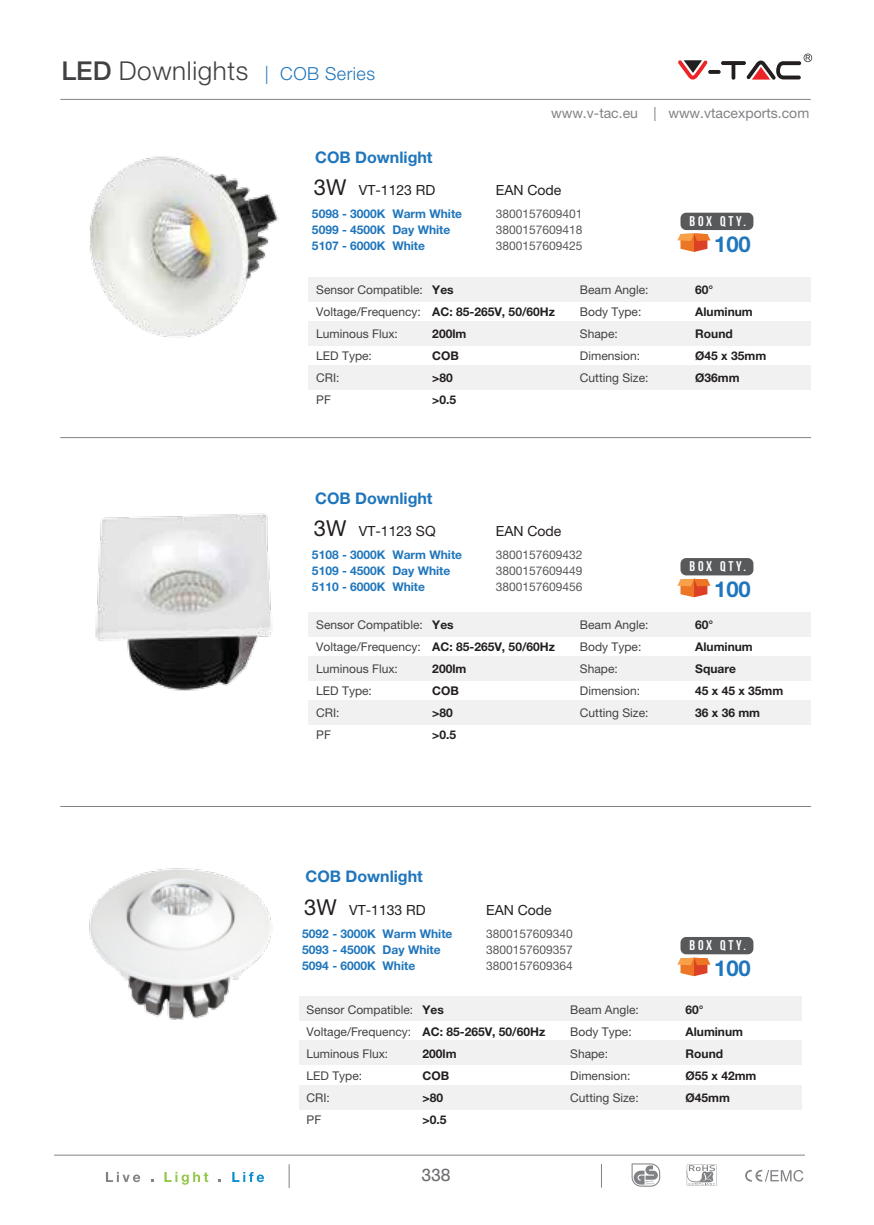
<style>
.page{position:relative;width:874px;height:1225px;background:#fff}
.page>*{position:absolute;margin:0;border:0;box-sizing:border-box;transform-origin:0 0}
.t1{font:300 26px "Helvetica Neue LT Pro";letter-spacing:.025em;color:#414042}
.t2{font:700 22px "Helvetica Neue LT Pro";color:#2076bc}
.t3{font:18px "Rockwell";color:#6d6e71}
.t4{font:700 16px "Helvetica Neue LT Pro";color:#2076bc}
.t5{font:14px "Helvetica Neue LT Pro";color:#231f20}
.t6{font:14px "Helvetica Neue LT Pro";color:#808285}
.t7{font:700 14px "Bebas Neue";letter-spacing:.2em;color:#fff}
.t8{font:12px/22px "Helvetica Neue LT Pro";color:#414042}
.t9{font:700 12px/22px "Helvetica Neue LT Pro";color:#231f20}
.t10{font:700 12px/16px "Helvetica Neue LT Pro";color:#2076bc}
.t11{font:12px/16px "Helvetica Neue LT Pro";color:#58595b;text-align:justify}
.s1{font-weight:500}
.s2{font-size:18px;color:#2076bc}
.s3{font-size:22px}
</style>
<div class="page">
<hr style="left:60px;top:437px;width:750px;height:1px;background:#808285">
<hr style="left:60px;top:806px;width:750px;height:1px;background:#808285">
<div style="left:308px;top:277px;width:502px;height:24px;background:#f1f1f2"></div>
<div style="left:308px;top:321px;width:502px;height:25px;background:#f1f1f2"></div>
<div style="left:308px;top:366px;width:502px;height:24px;background:#f1f1f2"></div>
<div style="left:308px;top:612px;width:502px;height:24px;background:#f1f1f2"></div>
<div style="left:308px;top:656px;width:502px;height:24px;background:#f1f1f2"></div>
<div style="left:308px;top:700px;width:502px;height:25px;background:#f1f1f2"></div>
<img style="left:90px;top:156px;width:189px;height:182px">
<img style="left:95px;top:513px;width:177px;height:178px">
<div style="left:299px;top:996px;width:501px;height:24px;background:#f1f1f2"></div>
<div style="left:299px;top:1040px;width:501px;height:25px;background:#f1f1f2"></div>
<div style="left:299px;top:1085px;width:501px;height:24px;background:#f1f1f2"></div>
<img style="left:89px;top:868px;width:183px;height:152px">
<svg style="left:677px;top:233px;width:33px;height:19px"></svg>
<div style="left:680px;top:213px;width:73px;height:17px;background:#58595b;border-radius:6px"></div>
<svg style="left:677px;top:579px;width:33px;height:18px"></svg>
<div style="left:680px;top:558px;width:73px;height:17px;background:#58595b;border-radius:6px"></div>
<svg style="left:677px;top:957px;width:33px;height:19px"></svg>
<div style="left:680px;top:937px;width:73px;height:17px;background:#58595b;border-radius:6px"></div>
<svg style="left:686px;top:1164px;width:30px;height:21px"></svg>
<svg style="left:631px;top:1163px;width:28px;height:23px"></svg>
<svg style="left:745px;top:1169px;width:58px;height:12px"></svg>
<svg style="left:106px;top:1172px;width:34px;height:10px"></svg>
<svg style="left:164px;top:1172px;width:44px;height:12px"></svg>
<svg style="left:232px;top:1172px;width:32px;height:10px"></svg>
<svg style="left:288px;top:1164px;width:1px;height:24px"></svg>
<hr style="left:54px;top:1154px;width:750px;height:1px;background:#808285">
<hr style="left:60px;top:99px;width:750px;height:1px;background:#808285">
<svg style="left:707px;top:70px;width:13px;height:4px"></svg>
<svg style="left:720px;top:61px;width:25px;height:4px"></svg>
<svg style="left:731px;top:62px;width:4px;height:18px"></svg>
<svg style="left:678px;top:60px;width:29px;height:20px"></svg>
<svg style="left:746px;top:54px;width:65px;height:26px"></svg>
<h1 class="t1" style="left:61px;top:55px;width:315px"><span class="s1">LED</span> Downlights <span class="s2">| COB Series</span></h1>
<h3 class="t4" style="left:315px;top:147px;width:119px">COB Downlight</h3>
<p class="t6" style="left:551px;top:105px;width:259px">www.v-tac.eu | www.vtacexports.com</p>
<p class="t5" style="left:314px;top:182px;width:123px"><span class="s3">3W</span> VT-1123 RD</p>
<p class="t5" style="left:495px;top:182px;width:67px">EAN Code</p>
<p class="t10" style="left:312px;top:206px;width:152px">5098 - 3000K Warm White<br>5099 - 4500K Day White<br>5107 - 6000K White</p>
<p class="t11" style="left:495px;top:206px;width:88px">3800157609401<br>3800157609418<br>3800157609425</p>
<p class="t7" style="left:689px;top:213px;width:58px">BOX QTY.</p>
<h2 class="t2" style="left:713px;top:230px;width:38px">100</h2>
<p class="t8" style="left:316px;top:279px;width:108px">Sensor Compatible:<br>Voltage/Frequency:<br>Luminous Flux:<br>LED Type:<br>CRI:<br>PF</p>
<p class="t9" style="left:432px;top:279px;width:124px">Yes<br>AC: 85-265V, 50/60Hz<br>200lm<br>COB<br>&gt;80<br>&gt;0.5</p>
<p class="t8" style="left:579px;top:279px;width:70px">Beam Angle:<br>Body Type:<br>Shape:<br>Dimension:<br>Cutting Size:</p>
<p class="t9" style="left:695px;top:279px;width:72px">60°<br>Aluminum<br>Round<br>Ø45 x 35mm<br>Ø36mm</p>
<h3 class="t4" style="left:315px;top:488px;width:119px">COB Downlight</h3>
<p class="t5" style="left:314px;top:523px;width:123px"><span class="s3">3W</span> VT-1123 SQ</p>
<p class="t5" style="left:495px;top:523px;width:67px">EAN Code</p>
<p class="t10" style="left:312px;top:546px;width:152px">5108 - 3000K Warm White<br>5109 - 4500K Day White<br>5110 - 6000K White</p>
<p class="t11" style="left:495px;top:547px;width:88px">3800157609432<br>3800157609449<br>3800157609456</p>
<p class="t7" style="left:689px;top:559px;width:58px">BOX QTY.</p>
<h2 class="t2" style="left:713px;top:576px;width:38px">100</h2>
<p class="t8" style="left:316px;top:614px;width:108px">Sensor Compatible:<br>Voltage/Frequency:<br>Luminous Flux:<br>LED Type:<br>CRI:<br>PF</p>
<p class="t9" style="left:432px;top:614px;width:124px">Yes<br>AC: 85-265V, 50/60Hz<br>200lm<br>COB<br>&gt;80<br>&gt;0.5</p>
<p class="t8" style="left:579px;top:614px;width:70px">Beam Angle:<br>Body Type:<br>Shape:<br>Dimension:<br>Cutting Size:</p>
<p class="t9" style="left:695px;top:614px;width:90px">60°<br>Aluminum<br>Square<br>45 x 45 x 35mm<br>36 x 36 mm</p>
<h3 class="t4" style="left:305px;top:866px;width:119px">COB Downlight</h3>
<p class="t5" style="left:304px;top:901px;width:123px"><span class="s3">3W</span> VT-1133 RD</p>
<p class="t5" style="left:486px;top:901px;width:67px">EAN Code</p>
<p class="t10" style="left:302px;top:925px;width:152px">5092 - 3000K Warm White<br>5093 - 4500K Day White<br>5094 - 6000K White</p>
<p class="t11" style="left:486px;top:925px;width:88px">3800157609340<br>3800157609357<br>3800157609364</p>
<p class="t7" style="left:689px;top:937px;width:58px">BOX QTY.</p>
<h2 class="t2" style="left:713px;top:954px;width:38px">100</h2>
<p class="t8" style="left:306px;top:998px;width:108px">Sensor Compatible:<br>Voltage/Frequency:<br>Luminous Flux:<br>LED Type:<br>CRI:<br>PF</p>
<p class="t9" style="left:422px;top:998px;width:124px">Yes<br>AC: 85-265V, 50/60Hz<br>200lm<br>COB<br>&gt;80<br>&gt;0.5</p>
<p class="t8" style="left:570px;top:998px;width:70px">Beam Angle:<br>Body Type:<br>Shape:<br>Dimension:<br>Cutting Size:</p>
<p class="t9" style="left:685px;top:998px;width:72px">60°<br>Aluminum<br>Round<br>Ø55 x 42mm<br>Ø45mm</p>
<h3 class="t3" style="left:421px;top:1164px;width:31px">338</h3>
</div>
